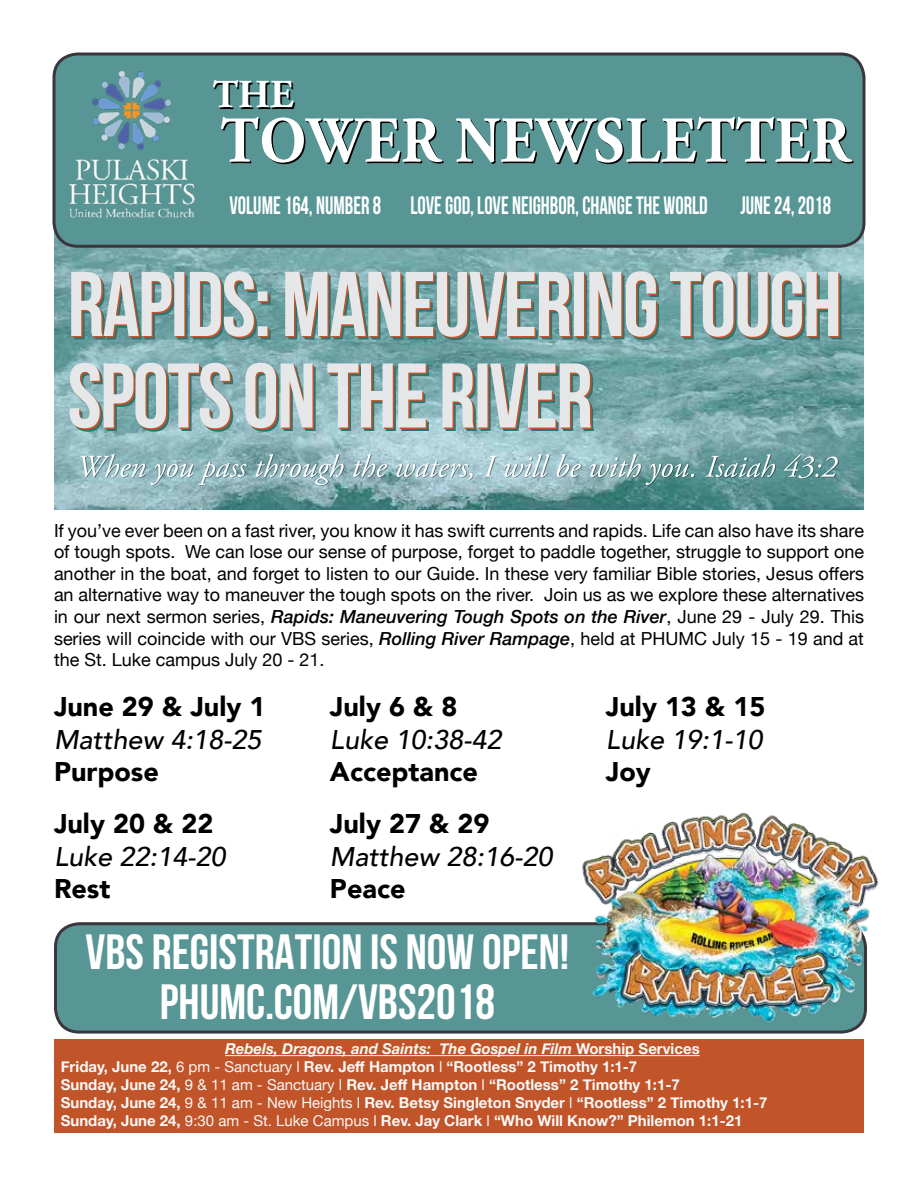
<style>
.page{position:relative;width:918px;height:1188px;background:#fff}
.page>*{position:absolute;margin:0;border:0;box-sizing:border-box;transform-origin:0 0}
.t1{font:700 65.25px "Adobe Garamond Pro";letter-spacing:.015em;color:#fff;scale:.91 1}
.t2{font:700 49.5px/49.5px "Bebas Neue";color:#fff;text-align:center}
.t3{font:700 39.6px "Adobe Garamond Pro";color:#fff}
.t4{font:900 27px/52.1px "Avenir";color:#000}
.t5{font:italic 500 27px "Avenir";color:#000}
.t6{font:700 25.2px "Bebas Neue";color:#fff;scale:.83 1}
.t7{font:18px/21.6px "Helvetica Neue";color:#000;text-align:justify}
.t8{font:700 15px/18px "Helvetica Neue";color:#f8f8f8}
.s1{font-weight:500;font-style:italic}
.s2{font-style:italic}
.s3{font-weight:400}
</style>
<div class="page">
<img style="left:54px;top:233px;width:810px;height:277px">
<div style="left:54px;top:54px;width:810px;height:192px;background:#589695;border-radius:24px"></div>
<div style="left:52px;top:52px;width:813px;height:196px;border:3px solid #3b363c;border-radius:24px"></div>
<div style="left:54px;top:1040px;width:810px;height:93px;background:#c15428"></div>
<hr style="left:225px;top:1055px;width:475px;height:1px;background:#f8f8f8">
<img style="left:69px;top:70px;width:126px;height:148px">
<svg style="left:80px;top:454px;width:759px;height:32px;background:#93b7bb"></svg>
<div style="left:56px;top:924px;width:809px;height:108px;background:#589695;border-radius:24px"></div>
<div style="left:54px;top:922px;width:813px;height:112px;border:3px solid #3b363c;border-radius:24px"></div>
<svg style="left:74px;top:275px;width:767px;height:65px;background:#638883"></svg>
<img style="left:580px;top:812px;width:299px;height:217px">
<svg style="left:70px;top:363px;width:524px;height:69px;background:#b1c0bf"></svg>
<svg style="left:71px;top:271px;width:767px;height:66px;background:#b3c0be"></svg>
<h3 class="t3" style="left:213px;top:72px;width:82px">THE</h3>
<h1 class="t1" style="left:220px;top:103px;width:694px">TOWER NEWSLETTER</h1>
<h3 class="t6" style="left:229px;top:191px;width:578px">VOLUME 164, NUMBER 8 LOVE GOD, LOVE NEIGHBOR, CHANGE THE WORLD</h3>
<h3 class="t6" style="left:740px;top:191px;width:111px">JUNE 24, 2018</h3>
<p class="t7" style="left:54px;top:520px;width:812px">If you’ve ever been on a fast river, you know it has swift currents and rapids. Life can also have its share of tough spots. We can lose our sense of purpose, forget to paddle together, struggle to support one another in the boat, and forget to listen to our Guide. In these very familiar Bible stories, Jesus offers an alternative way to maneuver the tough spots on the river. Join us as we explore these alternatives in our next sermon series, <span class="s1">Rapids: Maneuvering Tough Spots on the River</span>, June 29 - July 29. This series will coincide with our VBS series, <span class="s1">Rolling River Rampage</span>, held at PHUMC July 15 - 19 and at the St. Luke campus July 20 - 21.</p>
<h3 class="t4" style="left:54px;top:680px;width:213px">June 29 &amp; July 1</h3>
<h3 class="t5" style="left:54px;top:723px;width:209px">Matthew 4:18-25</h3>
<h3 class="t4" style="left:54px;top:745px;width:161px">Purpose<br>July 20 &amp; 22</h3>
<h3 class="t5" style="left:54px;top:840px;width:173px">Luke 22:14-20</h3>
<h3 class="t4" style="left:54px;top:862px;width:58px">Rest</h3>
<h3 class="t4" style="left:330px;top:680px;width:129px">July 6 &amp; 8</h3>
<h3 class="t5" style="left:330px;top:723px;width:173px">Luke 10:38-42</h3>
<h3 class="t4" style="left:330px;top:745px;width:161px">Acceptance<br>July 27 &amp; 29</h3>
<h3 class="t5" style="left:330px;top:840px;width:224px">Matthew 28:16-20</h3>
<h3 class="t4" style="left:330px;top:862px;width:77px">Peace</h3>
<h2 class="t2" style="left:86px;top:927px;width:485px">VBS REGISTRATION IS NOW OPEN!<br>PHUMC.COM/VBS2018</h2>
<h3 class="t4" style="left:606px;top:680px;width:161px">July 13 &amp; 15</h3>
<h3 class="t5" style="left:606px;top:723px;width:158px">Luke 19:1-10</h3>
<h3 class="t4" style="left:606px;top:745px;width:46px">Joy</h3>
<p class="t8" style="left:61px;top:1040px;width:708px;text-indent:164px"><span class="s2">Rebels, Dragons, and Saints: The Gospel in Film</span> Worship Services<br>Friday, June 22, <span class="s3">6 pm - Sanctuary l</span> Rev. Jeff Hampton <span class="s3">l</span> “Rootless” 2 Timothy 1:1-7<br>Sunday, June 24, <span class="s3">9 &amp; 11 am - Sanctuary l</span> Rev. Jeff Hampton <span class="s3">l</span> “Rootless” 2 Timothy 1:1-7<br>Sunday, June 24, <span class="s3">9 &amp; 11 am - New Heights l</span> Rev. Betsy Singleton Snyder <span class="s3">l</span> “Rootless” 2 Timothy 1:1-7<br>Sunday, June 24, <span class="s3">9:30 am - St. Luke Campus l</span> Rev. Jay Clark <span class="s3">l</span> “Who Will Know?” Philemon 1:1-21</p>
</div>
